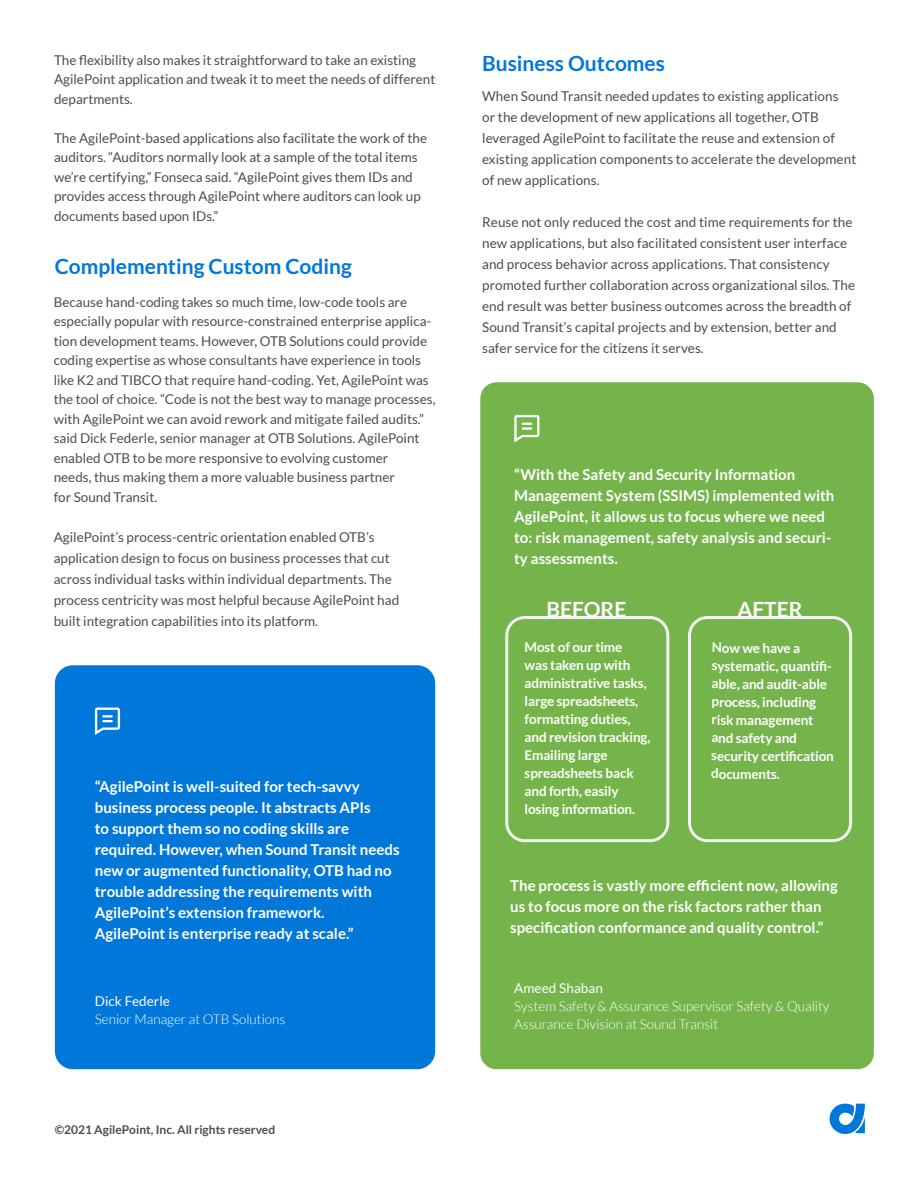
<style>
.page{position:relative;width:918px;height:1188px;background:#fff}
.page>*{position:absolute;margin:0;border:0;box-sizing:border-box;transform-origin:0 0}
.t1{font:700 21px "Lato";color:#0077d9}
.t2{font:700 21px "Lato";color:#fff}
.t3{font:700 15px/21px "Lato";color:#fff}
.t4{font:13.5px/19.5px "Lato";color:#4d4d4d}
.t5{font:700 13.5px/18px "Lato";letter-spacing:-.01em;color:#fff}
.t6{font:300 13.5px/18px "Lato";color:#fff}
.t7{font:13.5px "Lato";letter-spacing:.005em;color:#fff}
.t8{font:700 12px "Lato";color:#4d4d4d}
</style>
<div class="page">
<div style="left:480px;top:382px;width:394px;height:687px;background:#75b44b;border-radius:16px"></div>
<svg style="left:830px;top:1104px;width:35px;height:30px"></svg>
<div style="left:505px;top:616px;width:164px;height:226px;border:3px solid #f2f2f2;border-radius:18px"></div>
<div style="left:688px;top:616px;width:164px;height:226px;border:3px solid #f2f2f2;border-radius:18px"></div>
<div style="left:55px;top:665px;width:380px;height:404px;background:#0077d9;border-radius:18px"></div>
<svg style="left:95px;top:707px;width:25px;height:28px"></svg>
<svg style="left:514px;top:415px;width:26px;height:27px"></svg>
<p class="t4" style="left:54px;top:50px;width:383px">The flexibility also makes it straightforward to take an existing<br>AgilePoint application and tweak it to meet the needs of different departments.</p>
<p class="t4" style="left:54px;top:128px;width:375px">The AgilePoint-based applications also facilitate the work of the auditors. “Auditors normally look at a sample of the total items we’re certifying,” Fonseca said. “AgilePoint gives them IDs and provides access through AgilePoint where auditors can look up documents based upon IDs.”</p>
<p class="t1" style="left:55px;top:254px;width:299px">Complementing Custom Coding</p>
<p class="t4" style="left:54px;top:292px;width:355px">Because hand-coding takes so much time, low-code tools are</p>
<p class="t4" style="left:54px;top:312px;width:383px">especially popular with resource-constrained enterprise applica&shy;tion development teams. However, OTB Solutions could provide coding expertise as whose consultants have experience in tools like K2 and TIBCO that require hand-coding. Yet, AgilePoint was the tool of choice. “Code is not the best way to manage processes, with AgilePoint we can avoid rework and mitigate failed audits.” said Dick Federle, senior manager at OTB Solutions. AgilePoint</p>
<p class="t4" style="left:54px;top:448px;width:336px">enabled OTB to be more responsive to evolving customer</p>
<p class="t4" style="left:54px;top:468px;width:343px">needs, thus making them a more valuable business partner</p>
<p class="t4" style="left:54px;top:487px;width:105px">for Sound Transit.</p>
<p class="t4" style="left:54px;top:528px;width:322px">AgilePoint’s process-centric orientation enabled OTB’s</p>
<p class="t4" style="left:54px;top:549px;width:338px">application design to focus on business processes that cut</p>
<p class="t4" style="left:54px;top:570px;width:340px">across individual tasks within individual departments. The</p>
<p class="t4" style="left:54px;top:590px;width:347px;line-height:21px">process centricity was most helpful because AgilePoint had built integration capabilities into its platform.</p>
<p class="t3" style="left:95px;top:776px;width:267px">“AgilePoint is well-suited for tech-savvy</p>
<p class="t3" style="left:95px;top:797px;width:278px">business process people. It abstracts APIs</p>
<p class="t3" style="left:95px;top:818px;width:256px">to support them so no coding skills are</p>
<p class="t3" style="left:95px;top:839px;width:306px">required. However, when Sound Transit needs new or augmented functionality, OTB had no trouble addressing the requirements with AgilePoint’s extension framework.</p>
<p class="t3" style="left:95px;top:923px;width:260px">AgilePoint is enterprise ready at scale.”</p>
<p class="t7" style="left:95px;top:993px;width:77px">Dick Federle</p>
<p class="t6" style="left:95px;top:1010px;width:192px">Senior Manager at OTB Solutions</p>
<p class="t8" style="left:55px;top:1123px;width:222px">©2021 AgilePoint, Inc. All rights reserved</p>
<p class="t1" style="left:482px;top:51px;width:184px">Business Outcomes</p>
<p class="t4" style="left:482px;top:86px;width:376px;line-height:21px">When Sound Transit needed updates to existing applications<br>or the development of new applications all together, OTB leveraged AgilePoint to facilitate the reuse and extension of existing application components to accelerate the development of new applications.</p>
<p class="t4" style="left:482px;top:212px;width:375px;line-height:21px">Reuse not only reduced the cost and time requirements for the new applications, but also facilitated consistent user interface and process behavior across applications. That consistency promoted further collaboration across organizational silos. The end result was better business outcomes across the breadth of Sound Transit’s capital projects and by extension, better and safer service for the citizens it serves.</p>
<p class="t3" style="left:514px;top:464px;width:322px">“With the Safety and Security Information Management System (SSIMS) implemented with AgilePoint, it allows us to focus where we need to: risk management, safety analysis and securi&shy;ty assessments.</p>
<p class="t2" style="left:546px;top:597px;width:82px">BEFORE</p>
<p class="t2" style="left:738px;top:597px;width:66px">AFTER</p>
<p class="t5" style="left:525px;top:638px;width:127px">Most of our time<br>was taken up with administrative tasks, large spreadsheets, formatting duties, and revision tracking,<br>Emailing large spreadsheets back and forth, easily</p>
<p class="t5" style="left:525px;top:800px;width:112px">losing information.</p>
<p class="t5" style="left:711px;top:639px;width:124px">Now we have a systematic, quantifi&shy;able, and audit-able process, including risk management and safety and security certification documents.</p>
<p class="t3" style="left:510px;top:875px;width:329px">The process is vastly more efficient now, allowing us to focus more on the risk factors rather than specification conformance and quality control.”</p>
<p class="t7" style="left:514px;top:981px;width:90px">Ameed Shaban</p>
<p class="t6" style="left:514px;top:998px;width:317px">System Safety &amp; Assurance Supervisor Safety &amp; Quality<br>Assurance Division at Sound Transit</p>
</div>
